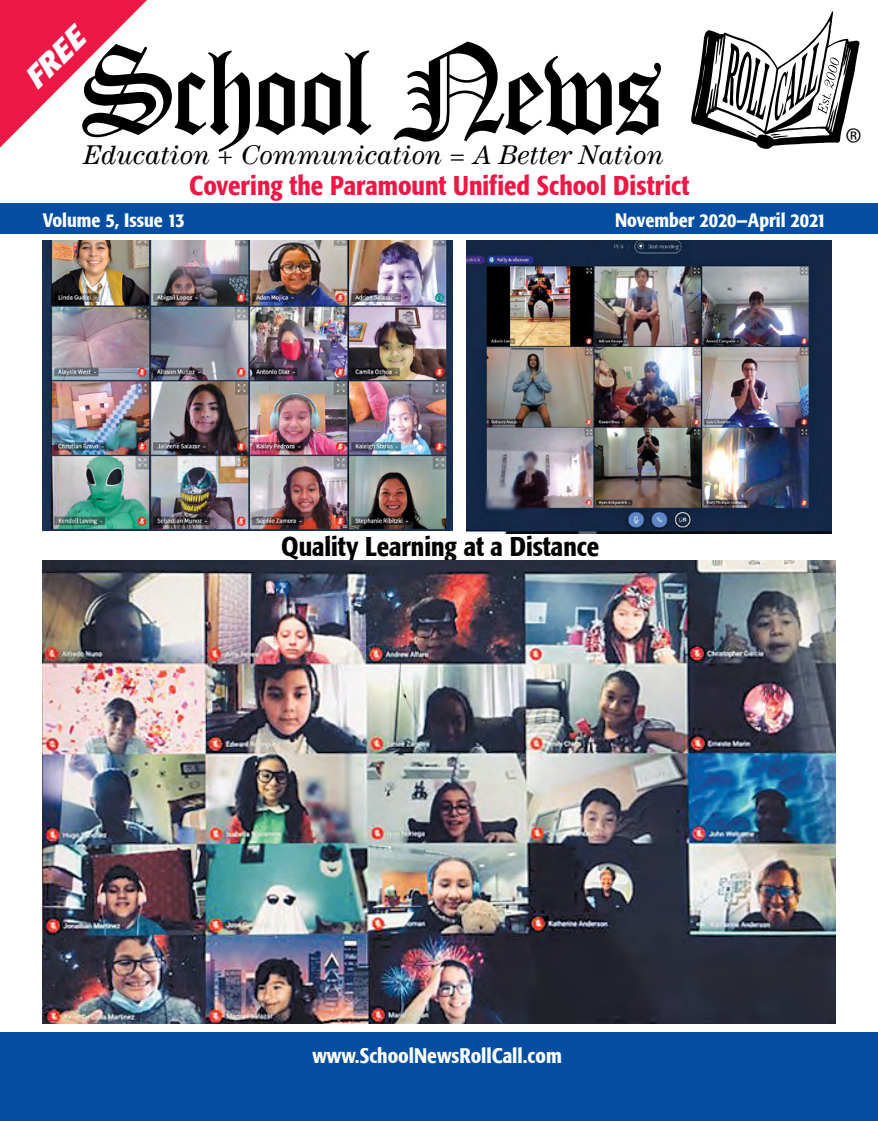
<style>
.page{position:relative;width:878px;height:1121px;background:#fff}
.page>*{position:absolute;margin:0;border:0;box-sizing:border-box;transform-origin:0 0}
.t1{font:31.65px "Myriad";color:#000}
.t2{font:italic 700 31.05px "Formata";color:#fff}
.t3{font:italic 27.15px "Century LT";color:#000}
.t4{font:500 condensed 27px "Formata";color:#ed1846}
.t5{font:500 condensed 27px "Formata";color:#000}
.t6{font:500 condensed 21px "Formata";color:#fff}
.t7{font:500 condensed 19.5px "Formata";color:#fff}
</style>
<div class="page">
<div style="left:0;top:204px;width:878px;height:30px;background:#034ea2"></div>
<div style="left:0;top:1032px;width:878px;height:88px;background:#034ea2"></div>
<img style="left:43px;top:560px;width:793px;height:463px">
<svg style="left:301px;top:51px;width:70px;height:84px"></svg>
<svg style="left:393px;top:42px;width:268px;height:100px"></svg>
<svg style="left:691px;top:11px;width:168px;height:138px"></svg>
<svg style="left:0;top:0;width:295px;height:152px"></svg>
<img style="left:43px;top:241px;width:410px;height:289px">
<img style="left:467px;top:241px;width:364px;height:292px">
<p class="t2" style="left:16px;top:70px;width:73px;rotate:-45deg">FREE</p>
<p class="t3" style="left:83px;top:139px;width:581px">Education + Communication = A Better Nation</p>
<p class="t4" style="left:189px;top:169px;width:501px">Covering the Paramount Unified School District</p>
<p class="t7" style="left:43px;top:208px;width:143px">Volume 5, Issue 13</p>
<p class="t7" style="left:615px;top:208px;width:213px">November 2020—April 2021</p>
<p class="t1" style="left:845px;top:124px;width:18px">®</p>
<p class="t5" style="left:281px;top:529px;width:319px">Quality Learning at a Distance</p>
<p class="t6" style="left:312px;top:1042px;width:251px">www.SchoolNewsRollCall.com</p>
</div>
